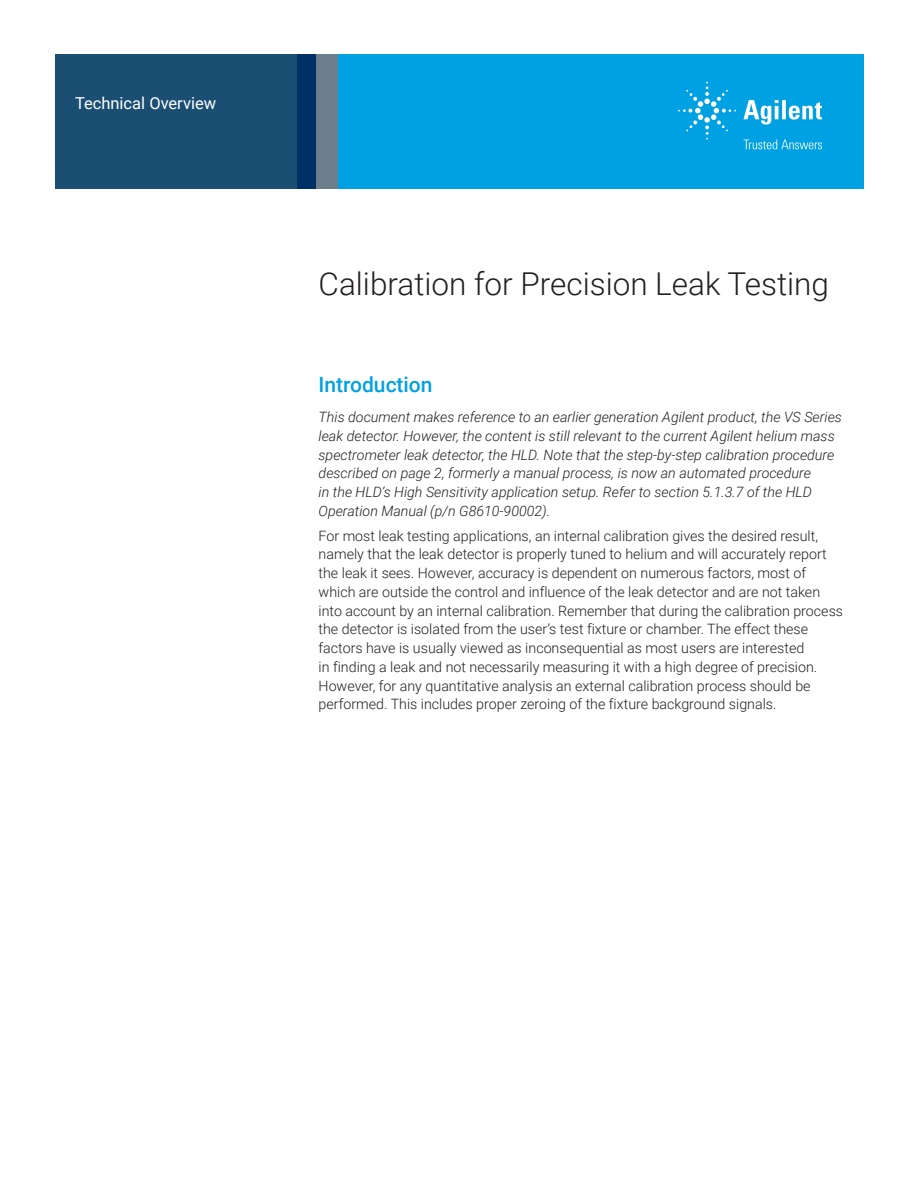
<style>
.page{position:relative;width:918px;height:1188px;background:#fff}
.page>*{position:absolute;margin:0;border:0;box-sizing:border-box;transform-origin:0 0}
.t1{font:300 31.5px "Roboto";color:#231f20}
.Header_1{font:500 21px "Roboto";color:#00a1e3}
.Doctype{font:16.5px "Roboto";color:#fff}
.Text{font:300 14.25px/18.8px "Roboto";color:#231f20}
.Text-2{font:italic 300 14.25px/18.8px "Roboto";color:#231f20}
</style>
<div class="page">
<div style="left:297px;top:54px;width:567px;height:135px;background:#00a1e3"></div>
<svg style="left:55px;top:54px;width:261px;height:135px;background:#184b71"></svg>
<div style="left:316px;top:54px;width:22px;height:135px;background:#6b808c"></div>
<svg style="left:743px;top:100px;width:79px;height:25px"></svg>
<svg style="left:678px;top:82px;width:58px;height:58px"></svg>
<svg style="left:744px;top:140px;width:78px;height:9px"></svg>
<p class="Doctype" style="left:75px;top:91px;width:143px">Technical Overview</p>
<p class="t1" style="left:319px;top:261px;width:512px">Calibration for Precision Leak Testing</p>
<p class="Header_1" style="left:319px;top:369px;width:116px">Introduction</p>
<p class="Text-2" style="left:319px;top:407px;width:525px">This document makes reference to an earlier generation Agilent product, the VS Series leak detector. However, the content is still relevant to the current Agilent helium mass spectrometer leak detector, the HLD. Note that the step-by-step calibration procedure described on page 2, formerly a manual process, is now an automated procedure<br>in the HLD’s High Sensitivity application setup. Refer to section 5.1.3.7 of the HLD Operation Manual (p/n G8610‑90002).</p>
<p class="Text" style="left:319px;top:526px;width:526px">For most leak testing applications, an internal calibration gives the desired result, namely that the leak detector is properly tuned to helium and will accurately report the leak it sees. However, accuracy is dependent on numerous factors, most of which are outside the control and influence of the leak detector and are not taken into account by an internal calibration. Remember that during the calibration process the detector is isolated from the user’s test fixture or chamber. The effect these factors have is usually viewed as inconsequential as most users are interested<br>in finding a leak and not necessarily measuring it with a high degree of precision.<br>However, for any quantitative analysis an external calibration process should be performed. This includes proper zeroing of the fixture background signals.</p>
</div>
